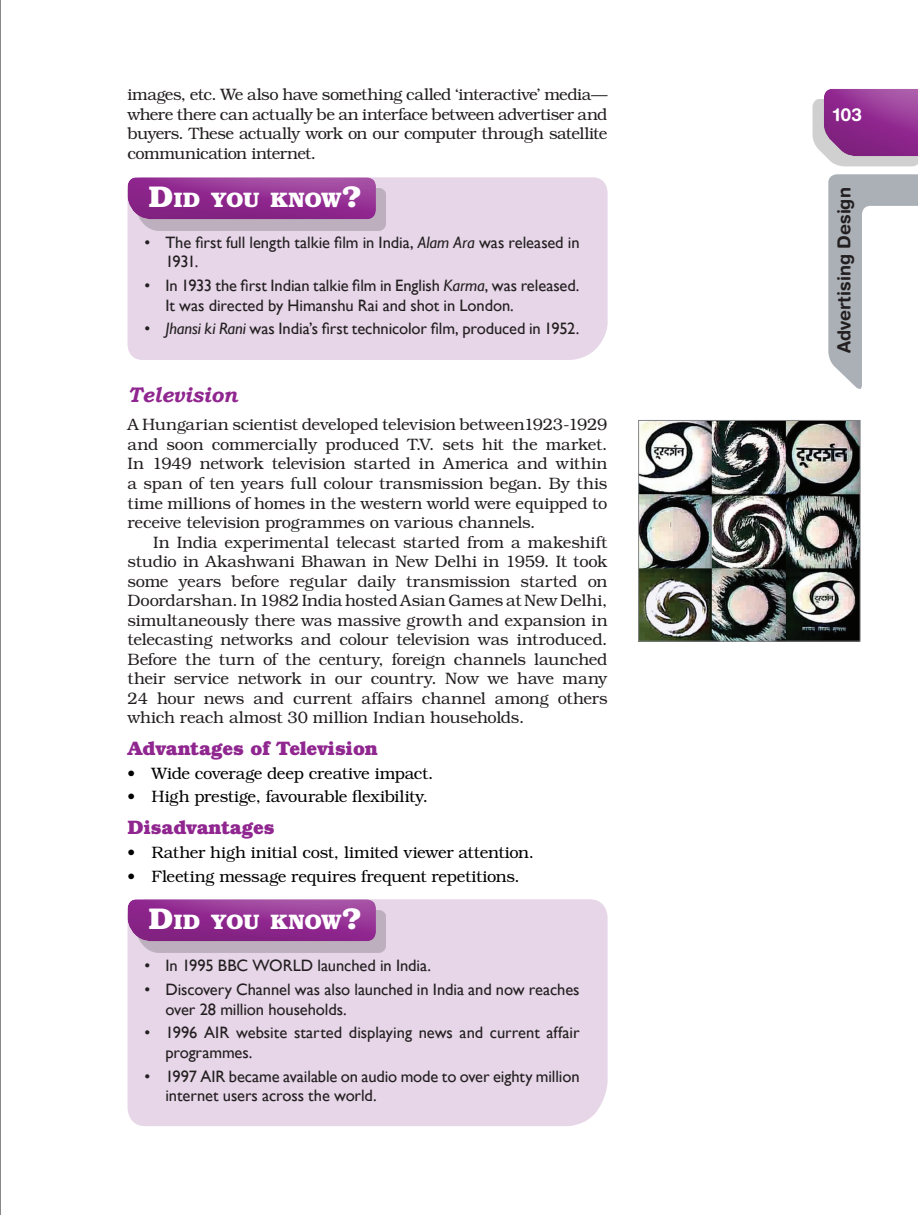
<style>
.page{position:relative;width:918px;height:1215px;background:#fff}
.page>*{position:absolute;margin:0;border:0;box-sizing:border-box;transform-origin:0 0}
.t1{font:700 21px "Bookman";letter-spacing:-.015em;color:#fff}
.t2{font:italic 700 21px "Bookman Old Style";letter-spacing:-.01em;color:#90268f}
.t3{font:700 19.5px "Bookman";letter-spacing:-.01em;color:#90268f}
.t4{font:700 18px "Helvetica Rounded LT Std";color:#231f20}
.t5{font:700 18px "Helvetica Rounded LT Std";color:#fff}
.t6{font:300 16.5px/19.5px "Bookman Std";letter-spacing:-.015em;color:#231f20;text-align:justify}
.t7{font:16.5px/19.5px "Gill Sans";letter-spacing:-.005em;color:#231f20}
.t8{font:300 16.5px "Bookman Std";letter-spacing:-.015em;color:#000}
.s1{font-size:30px}
.s2{font-style:italic}
</style>
<div class="page">
<svg style="left:828px;top:174px;width:90px;height:215px"></svg>
<div style="left:813px;top:99px;width:105px;height:67px;background:#231f20;opacity:.21"></div>
<div style="left:824px;top:88px;width:94px;height:70px;background:#231f20;opacity:.22"></div>
<hr style="left:0;top:0;width:1px;height:1215px;background:#616164">
<img style="left:640px;top:422px;width:219px;height:218px">
<div style="left:638px;top:420px;width:223px;height:222px;border:1px solid #848689"></div>
<div style="left:128px;top:177px;width:480px;height:183px;background:#e6d6e8"></div>
<div style="left:137px;top:188px;width:249px;height:42px;background:#bdafbe"></div>
<div style="left:127px;top:176px;width:251px;height:45px;background:#231f20;opacity:.22"></div>
<div style="left:128px;top:899px;width:480px;height:227px;background:#e6d6e8"></div>
<div style="left:137px;top:910px;width:249px;height:42px;background:#bdafbe"></div>
<div style="left:127px;top:898px;width:251px;height:45px;background:#231f20;opacity:.22"></div>
<p class="t6" style="left:128px;top:85px;width:482px">images, etc. We also have something called ‘interactive’ media— where there can actually be an interface between advertiser and buyers. These actually work on our computer through satellite communication internet.</p>
<p class="t1" style="left:148px;top:187px;width:215px"><span class="s1">D</span>ID YOU KNOW<span class="s1">?</span></p>
<p class="t7" style="left:165px;top:232px;width:416px;text-indent:-21px">• The first full length talkie film in India, <span class="s2">Alam Ara</span> was released in<br>1931.</p>
<p class="t7" style="left:165px;top:276px;width:416px;text-indent:-21px">• In 1933 the first Indian talkie film in English <span class="s2">Karma</span>, was released.<br>It was directed by Himanshu Rai and shot in London.</p>
<p class="t7" style="left:144px;top:319px;width:437px">• <span class="s2">Jhansi ki Rani</span> was India’s first technicolor film, produced in 1952.</p>
<p class="t2" style="left:128px;top:380px;width:111px">Television</p>
<p class="t6" style="left:128px;top:415px;width:481px">A Hungarian scientist developed television between1923-1929 and soon commercially produced T.V. sets hit the market.<br>In 1949 network television started in America and within a span of ten years full colour transmission began. By this time millions of homes in the western world were equipped to receive television programmes on various channels.</p>
<p class="t6" style="left:128px;top:532px;width:482px;text-indent:26px">In India experimental telecast started from a makeshift studio in Akashwani Bhawan in New Delhi in 1959. It took some years before regular daily transmission started on Doordarshan. In 1982 India hosted Asian Games at New Delhi, simultaneously there was massive growth and expansion in telecasting networks and colour television was introduced.<br>Before the turn of the century, foreign channels launched their service network in our country. Now we have many 24 hour news and current affairs channel among others which reach almost 30 million Indian households.</p>
<p class="t3" style="left:128px;top:736px;width:252px">Advantages of Television</p>
<p class="t8" style="left:128px;top:764px;width:307px">• Wide coverage deep creative impact.</p>
<p class="t8" style="left:128px;top:787px;width:302px">• High prestige, favourable flexibility.</p>
<p class="t3" style="left:128px;top:815px;width:149px">Disadvantages</p>
<p class="t8" style="left:128px;top:843px;width:408px">• Rather high initial cost, limited viewer attention.</p>
<p class="t8" style="left:128px;top:867px;width:394px">• Fleeting message requires frequent repetitions.</p>
<p class="t1" style="left:148px;top:909px;width:215px"><span class="s1">D</span>ID YOU KNOW<span class="s1">?</span></p>
<p class="t7" style="left:144px;top:956px;width:288px">• In 1995 BBC WORLD launched in India.</p>
<p class="t7" style="left:165px;top:980px;width:416px;text-indent:-21px">• Discovery Channel was also launched in India and now reaches over 28 million households.</p>
<p class="t7" style="left:165px;top:1023px;width:416px;text-indent:-21px">• 1996 AIR website started displaying news and current affair programmes.</p>
<p class="t7" style="left:165px;top:1066px;width:416px;text-indent:-21px">• 1997 AIR became available on audio mode to over eighty million internet users across the world.</p>
<p class="t5" style="left:833px;top:103px;width:31px">103</p>
<p class="t4" style="left:833px;top:353px;width:167px;rotate:-90deg">Advertising Design</p>
</div>
